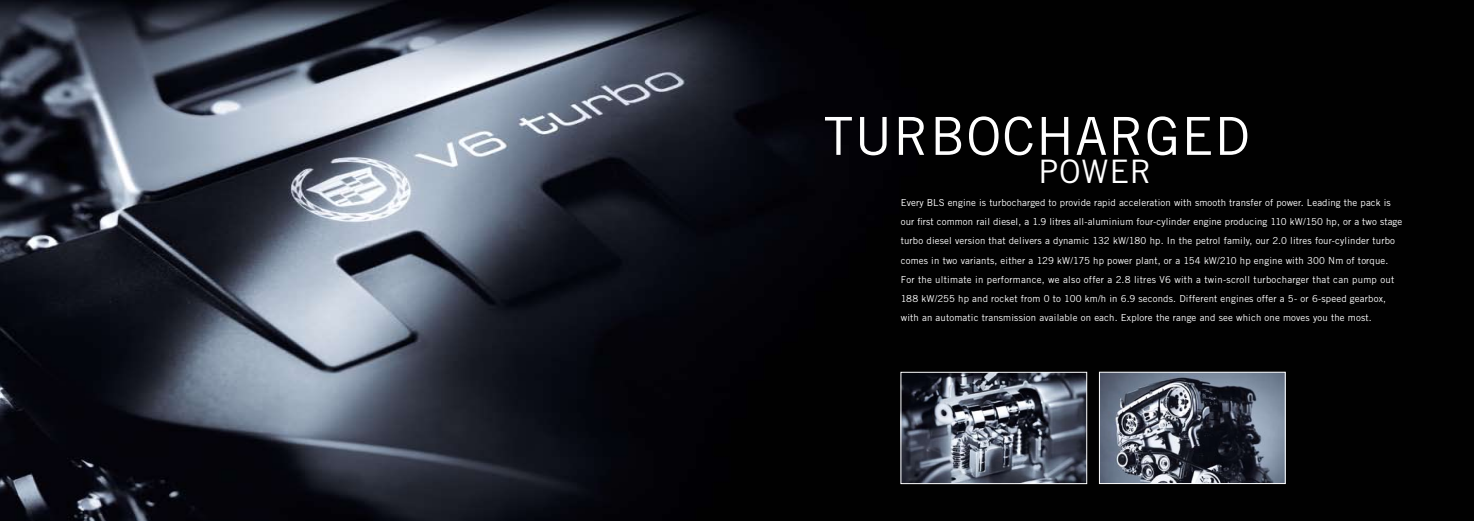
<style>
.page{position:relative;width:1474px;height:521px;background:#fff}
.page>*{position:absolute;margin:0;border:0;box-sizing:border-box;transform-origin:0 0}
.t1{font:52.5px "Trade Gothic";color:#fff}
.t2{font:32.38px "Trade Gothic";color:#fff}
.t3{font:9.62px/19.2px "Trade Gothic";letter-spacing:.015em;color:#fff}
</style>
<div class="page">
<img style="left:0;top:0;width:1473px;height:521px">
<img style="left:902px;top:374px;width:182px;height:108px">
<div style="left:900px;top:372px;width:186px;height:112px;border:1px solid #fff"></div>
<img style="left:1101px;top:374px;width:182px;height:108px">
<div style="left:1099px;top:372px;width:186px;height:112px;border:1px solid #fff"></div>
<h1 class="t1" style="left:823px;top:104px;width:67px">Turbocharged</h1>
<h2 class="t2" style="left:1038px;top:152px;width:44px">Power</h2>
<p class="t3" style="left:900px;top:193px;width:503px">Every BLS engine is turbocharged to provide rapid acceleration with smooth transfer of power. Leading the pack is our first common rail diesel, a 1.9 litres all-aluminium four-cylinder engine producing 110 kW/150 hp, or a two stage turbo diesel version that delivers a dynamic 132 kW/180 hp. In the petrol family, our 2.0 litres four-cylinder turbo comes in two variants, either a 129 kW/175 hp power plant, or a 154 kW/210 hp engine with 300 Nm of torque.<br>For the ultimate in performance, we also offer a 2.8 litres V6 with a twin-scroll turbocharger that can pump out 188 kW/255 hp and rocket from 0 to 100 km/h in 6.9 seconds. Different engines offer a 5- or 6-speed gearbox, with an automatic transmission available on each. Explore the range and see which one moves you the most.</p>
</div>
